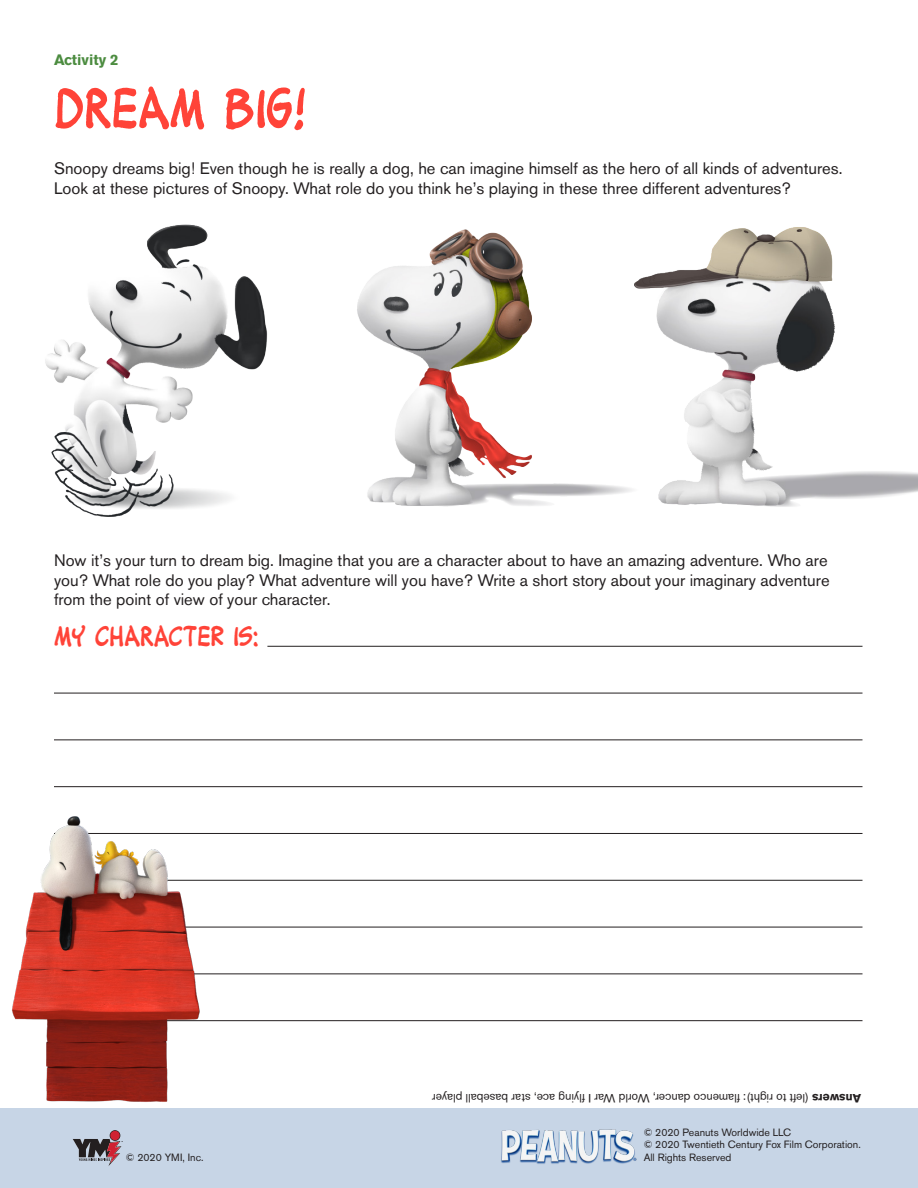
<style>
.page{position:relative;width:918px;height:1188px;background:#fff}
.page>*{position:absolute;margin:0;border:0;box-sizing:border-box;transform-origin:0 0}
.t1{font:800 54px "Schulz";color:#ff4338}
.t2{font:800 27px "Schulz";color:#ff4338}
.t3{font:16.5px/19.8px "Akzidenz Grotesk BE";color:#231f20}
.t4{font:700 15px "Akzidenz Grotesk BE";color:#4c8c40}
.t5{font:12px "Akzidenz Grotesk BE";color:#231f20}
.t6{font:10.5px/12.6px "Akzidenz Grotesk BE";color:#231f20}
.s1{font-weight:700}
</style>
<div class="page">
<img style="left:357px;top:229px;width:273px;height:278px">
<img style="left:45px;top:225px;width:223px;height:292px">
<img style="left:630px;top:227px;width:288px;height:280px">
<div style="left:0;top:1108px;width:918px;height:80px;background:#c7d5e6"></div>
<img style="left:501px;top:1129px;width:136px;height:35px">
<svg style="left:73px;top:1131px;width:50px;height:35px"></svg>
<hr style="left:267px;top:646px;width:596px;height:1px;background:#231f20">
<hr style="left:54px;top:693px;width:808px;height:1px;background:#231f20">
<hr style="left:54px;top:739px;width:808px;height:1px;background:#231f20">
<hr style="left:54px;top:786px;width:808px;height:1px;background:#231f20">
<hr style="left:54px;top:833px;width:808px;height:1px;background:#231f20">
<hr style="left:54px;top:880px;width:808px;height:1px;background:#231f20">
<hr style="left:54px;top:927px;width:808px;height:1px;background:#231f20">
<hr style="left:54px;top:973px;width:808px;height:1px;background:#231f20">
<hr style="left:54px;top:1020px;width:808px;height:1px;background:#231f20">
<img style="left:12px;top:816px;width:202px;height:286px">
<p class="t4" style="left:54px;top:51px;width:66px">Activity 2</p>
<p class="t1" style="left:54px;top:73px;width:253px">DREAM BIG!</p>
<p class="t3" style="left:54px;top:159px;width:790px">Snoopy dreams big! Even though he is really a dog, he can imagine himself as the hero of all kinds of adventures.<br>Look at these pictures of Snoopy. What role do you think he’s playing in these three different adventures?</p>
<p class="t3" style="left:54px;top:550px;width:777px">Now it’s your turn to dream big. Imagine that you are a character about to have an amazing adventure. Who are you? What role do you play? What adventure will you have? Write a short story about your imaginary adventure from the point of view of your character.</p>
<p class="t2" style="left:54px;top:618px;width:206px">MY CHARACTER IS:</p>
<p class="t6" style="left:126px;top:1151px;width:79px">© 2020 YMI, Inc.</p>
<p class="t5" style="left:861px;top:1105px;width:431px;rotate:-180deg"><span class="s1">Answers</span> (left to right): flamenco dancer, World War I flying ace, star baseball player</p>
<p class="t6" style="left:644px;top:1126px;width:149px">© 2020 Peanuts Worldwide LLC</p>
<p class="t6" style="left:644px;top:1138px;width:219px">© 2020 Twentieth Century Fox Film Corporation.<br>All Rights Reserved</p>
</div>
